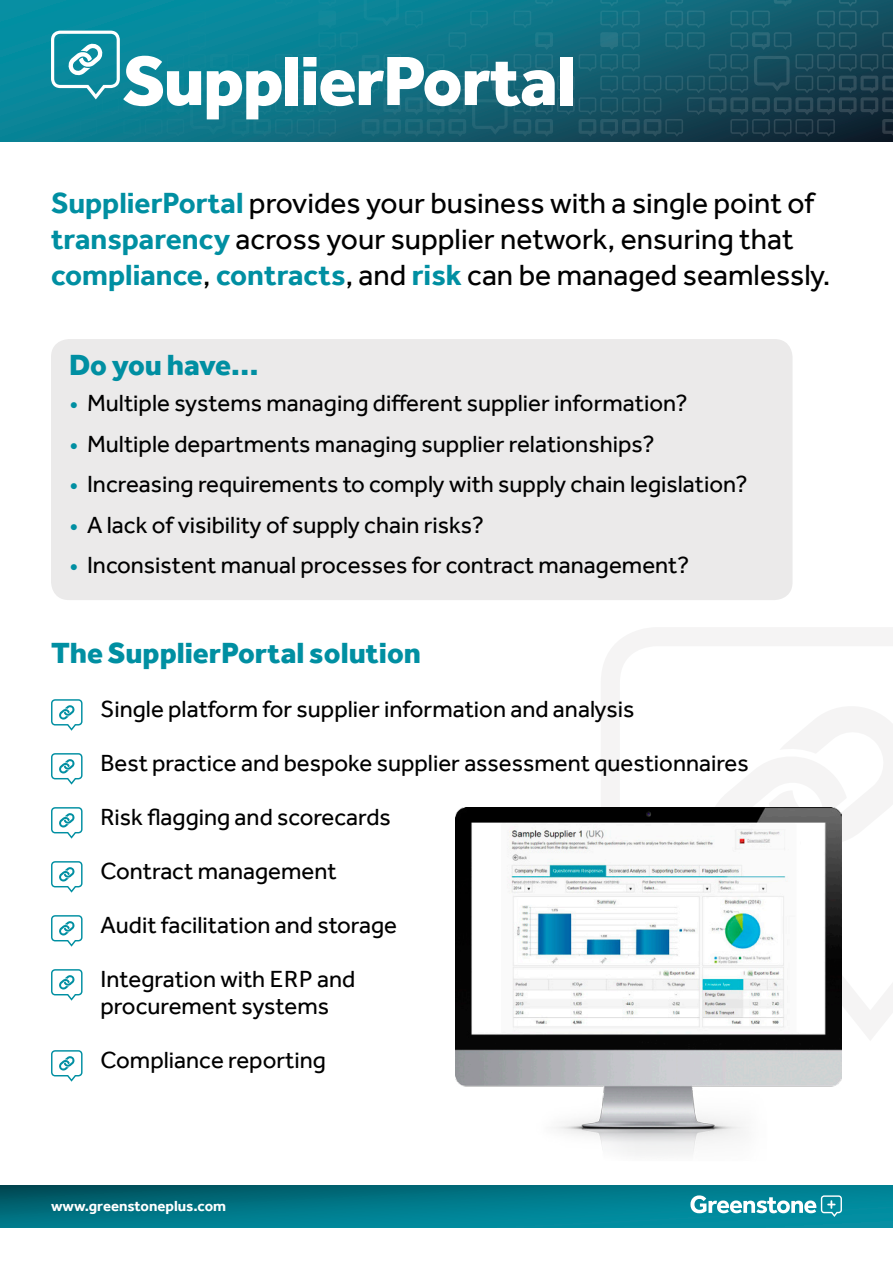
<style>
.page{position:relative;width:893px;height:1263px;background:#fff}
.page>*{position:absolute;margin:0;border:0;box-sizing:border-box;transform-origin:0 0}
.standfirst{font:800 72px "Effra Corp";letter-spacing:-.02em;color:#fff}
.standfirst-2{font:30px/36px "Effra Corp";color:#000}
.bodyCopy{font:800 30px "Effra Corp";color:#008fa2}
.bodyCopyBulletBig{font:24px/27px "Effra Corp";color:#000}
.bodyCopyBullet{font:24px "Effra Corp";color:#000}
.bodyCopy-2{font:700 15px "Effra Corp";color:#fff}
.s1{font-weight:700;color:#008fa2}
.s2{color:#008fa2}
</style>
<div class="page">
<svg style="left:601px;top:628px;width:292px;height:412px"></svg>
<img style="left:455px;top:807px;width:387px;height:348px">
<svg style="left:51px;top:699px;width:32px;height:32px"></svg>
<svg style="left:51px;top:753px;width:32px;height:32px"></svg>
<svg style="left:51px;top:807px;width:32px;height:32px"></svg>
<svg style="left:51px;top:861px;width:32px;height:32px"></svg>
<svg style="left:51px;top:915px;width:32px;height:32px"></svg>
<svg style="left:51px;top:969px;width:32px;height:32px"></svg>
<svg style="left:51px;top:1050px;width:32px;height:32px"></svg>
<div style="left:51px;top:339px;width:741px;height:261px;background:#ebeaea;border-radius:18px"></div>
<div style="left:0;top:0;width:893px;height:141px;background:linear-gradient(to right,#0e8ca0,#121d2b)"></div>
<svg style="left:0;top:0;width:893px;height:137px;background:#116b7d"></svg>
<svg style="left:51px;top:31px;width:69px;height:68px"></svg>
<svg style="left:0;top:1185px;width:893px;height:42px;background:#007888"></svg>
<svg style="left:690px;top:1195px;width:152px;height:22px"></svg>
<p class="standfirst" style="left:123px;top:36px;width:454px">SupplierPortal</p>
<p class="standfirst-2" style="left:51px;top:185px;width:781px"><span class="s1">SupplierPortal</span> provides your business with a single point of <span class="s1">transparency</span> across your supplier network, ensuring that <span class="s1">compliance</span>, <span class="s1">contracts</span>, and <span class="s1">risk</span> can be managed seamlessly.</p>
<p class="bodyCopy" style="left:69px;top:346px;width:191px">Do you have…</p>
<p class="bodyCopyBullet" style="left:69px;top:389px;width:620px"><span class="s2">•</span> Multiple systems managing different supplier information?</p>
<p class="bodyCopyBullet" style="left:69px;top:430px;width:587px"><span class="s2">•</span> Multiple departments managing supplier relationships?</p>
<p class="bodyCopyBulletBig" style="left:69px;top:470px;width:680px"><span class="s2">•</span> Increasing requirements to comply with supply chain legislation?</p>
<p class="bodyCopyBullet" style="left:69px;top:511px;width:417px"><span class="s2">•</span> A lack of visibility of supply chain risks?</p>
<p class="bodyCopyBullet" style="left:69px;top:551px;width:622px"><span class="s2">•</span> Inconsistent manual processes for contract management?</p>
<p class="bodyCopy" style="left:51px;top:634px;width:371px">The SupplierPortal solution</p>
<p class="bodyCopyBulletBig" style="left:100px;top:695px;width:535px">Single platform for supplier information and analysis</p>
<p class="bodyCopyBulletBig" style="left:100px;top:749px;width:650px">Best practice and bespoke supplier assessment questionnaires</p>
<p class="bodyCopyBulletBig" style="left:100px;top:803px;width:292px">Risk flagging and scorecards</p>
<p class="bodyCopyBulletBig" style="left:100px;top:857px;width:238px">Contract management</p>
<p class="bodyCopyBulletBig" style="left:100px;top:911px;width:298px">Audit facilitation and storage</p>
<p class="bodyCopyBulletBig" style="left:100px;top:965px;width:257px">Integration with ERP and procurement systems</p>
<p class="bodyCopyBulletBig" style="left:100px;top:1046px;width:227px">Compliance reporting</p>
<p class="bodyCopy-2" style="left:51px;top:1197px;width:177px">www.greenstoneplus.com</p>
</div>
